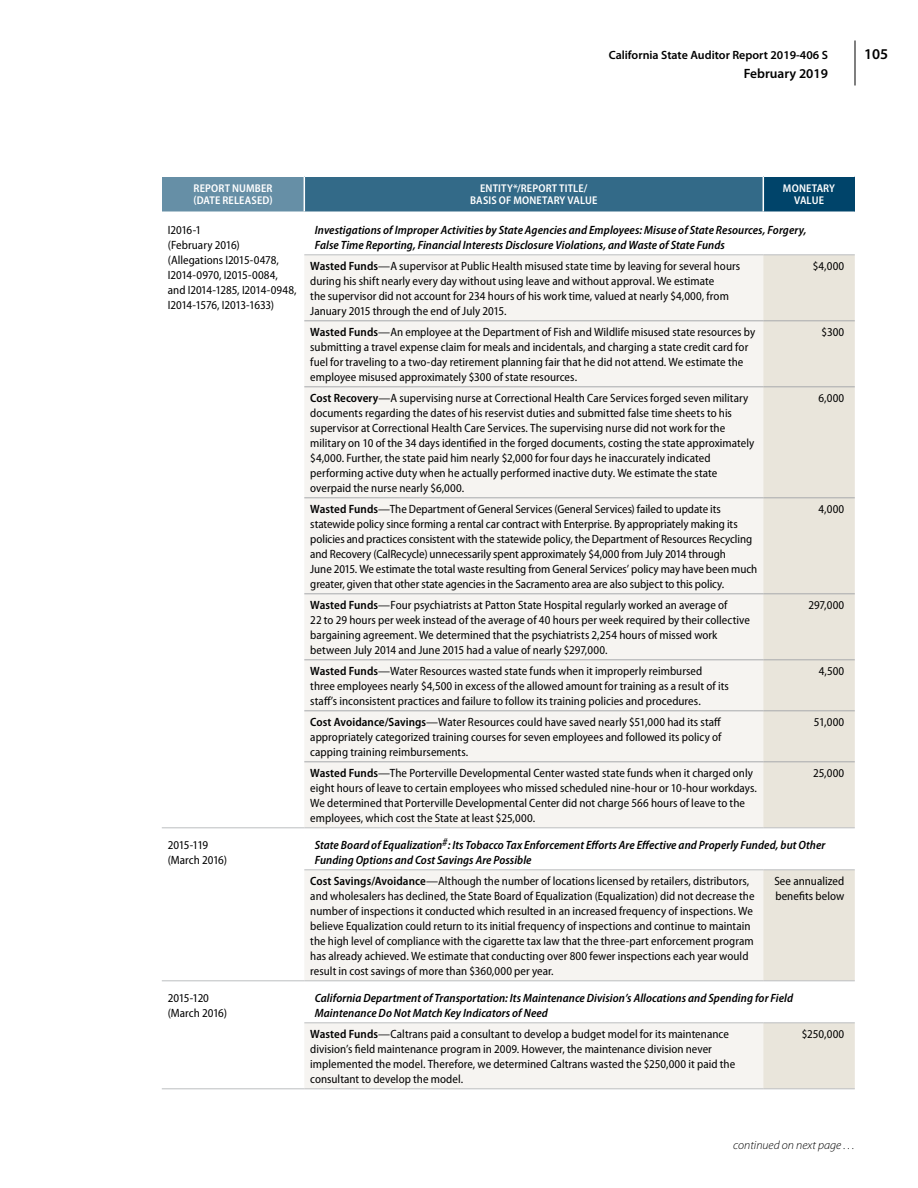
<style>
.page{position:relative;width:918px;height:1188px;background:#fff}
.page>*{position:absolute;margin:0;border:0;box-sizing:border-box;transform-origin:0 0}
.t1{font:600 15px "Myriad Pro";color:#000}
.t2{font:600 13.5px "Myriad Pro";color:#000}
.t3{font:semi-condensed 12px/15px "Myriad Pro";color:#000}
.t4{font:italic 600 semi-condensed 12px/15px "Myriad Pro";letter-spacing:.005em;color:#000}
.t5{font:600 12px "Myriad Pro";color:#000}
.t6{font:italic 300 12px "Myriad Pro";color:#000}
.t7{font:semi-condensed 12px/15px "Myriad Pro";letter-spacing:-.02em;color:#000}
.t8{font:600 semi-condensed 11.25px/12px "Myriad Pro";letter-spacing:.015em;color:#fff;text-align:center}
.s1{font-weight:600}
</style>
<div class="page">
<hr style="left:855px;top:40px;width:1px;height:46px;background:#000">
<div style="left:162px;top:176px;width:142px;height:36px;background:#668fa6"></div>
<div style="left:304px;top:176px;width:459px;height:36px;background:#336a88"></div>
<div style="left:763px;top:176px;width:92px;height:36px;background:#00446a"></div>
<svg style="left:304px;top:256px;width:459px;height:833px;fill:#f6f4f1"></svg>
<svg style="left:763px;top:256px;width:92px;height:833px;fill:#e9e5db"></svg>
<hr style="left:162px;top:828px;width:142px;height:1px;background:#bcbec0">
<hr style="left:162px;top:981px;width:142px;height:1px;background:#bcbec0">
<hr style="left:162px;top:1089px;width:142px;height:1px;background:#bcbec0">
<hr style="left:304px;top:321px;width:459px;height:1px;background:#a7a9ac">
<hr style="left:304px;top:387px;width:459px;height:1px;background:#a7a9ac">
<hr style="left:304px;top:498px;width:459px;height:1px;background:#a7a9ac">
<hr style="left:304px;top:594px;width:459px;height:1px;background:#a7a9ac">
<hr style="left:304px;top:660px;width:459px;height:1px;background:#a7a9ac">
<hr style="left:304px;top:711px;width:459px;height:1px;background:#a7a9ac">
<hr style="left:304px;top:762px;width:459px;height:1px;background:#a7a9ac">
<hr style="left:763px;top:321px;width:92px;height:1px;background:#a7a9ac">
<hr style="left:763px;top:387px;width:92px;height:1px;background:#a7a9ac">
<hr style="left:763px;top:498px;width:92px;height:1px;background:#a7a9ac">
<hr style="left:763px;top:594px;width:92px;height:1px;background:#a7a9ac">
<hr style="left:763px;top:660px;width:92px;height:1px;background:#a7a9ac">
<hr style="left:763px;top:711px;width:92px;height:1px;background:#a7a9ac">
<hr style="left:763px;top:762px;width:92px;height:1px;background:#a7a9ac">
<hr style="left:162px;top:176px;width:142px;height:1px;background:#fff">
<hr style="left:304px;top:176px;width:459px;height:1px;background:#fff">
<hr style="left:304px;top:177px;width:1px;height:35px;background:#fff">
<hr style="left:763px;top:177px;width:1px;height:35px;background:#fff">
<hr style="left:763px;top:176px;width:92px;height:1px;background:#fff">
<hr style="left:304px;top:255px;width:459px;height:1px;background:#bcbec0">
<hr style="left:763px;top:255px;width:92px;height:1px;background:#bcbec0">
<hr style="left:304px;top:828px;width:459px;height:1px;background:#bcbec0">
<hr style="left:763px;top:828px;width:92px;height:1px;background:#bcbec0">
<hr style="left:304px;top:870px;width:459px;height:1px;background:#bcbec0">
<hr style="left:763px;top:870px;width:92px;height:1px;background:#bcbec0">
<hr style="left:304px;top:981px;width:459px;height:1px;background:#bcbec0">
<hr style="left:763px;top:981px;width:92px;height:1px;background:#bcbec0">
<hr style="left:304px;top:1023px;width:459px;height:1px;background:#bcbec0">
<hr style="left:763px;top:1023px;width:92px;height:1px;background:#bcbec0">
<hr style="left:304px;top:1089px;width:459px;height:1px;background:#bcbec0">
<hr style="left:763px;top:1089px;width:92px;height:1px;background:#bcbec0">
<p class="t5" style="left:609px;top:48px;width:221px">California State Auditor Report 2019-406 S</p>
<p class="t1" style="left:864px;top:45px;width:26px">105</p>
<p class="t2" style="left:744px;top:66px;width:86px">February 2019</p>
<p class="t8" style="left:194px;top:183px;width:81px;text-align:left">REPORT NUMBER (DATE RELEASED)</p>
<p class="t8" style="left:470px;top:183px;width:129px">ENTITY*/REPORT TITLE/<br>BASIS OF MONETARY VALUE</p>
<p class="t8" style="left:783px;top:183px;width:54px">MONETARY<br>VALUE</p>
<p class="t3" style="left:168px;top:223px;width:130px">I2016-1<br>(February 2016) (Allegations I2015-0478,<br>I2014-0970, I2015-0084, and I2014-1285, I2014-0948,<br>I2014-1576, I2013-1633)</p>
<p class="t4" style="left:315px;top:223px;width:493px">Investigations of Improper Activities by State Agencies and Employees: Misuse of State Resources, Forgery,<br>False Time Reporting, Financial Interests Disclosure Violations, and Waste of State Funds</p>
<p class="t3" style="left:310px;top:259px;width:432px"><span class="s1">Wasted Funds</span>—A supervisor at Public Health misused state time by leaving for several hours during his shift nearly every day without using leave and without approval. We estimate<br>the supervisor did not account for 234 hours of his work time, valued at nearly $4,000, from January 2015 through the end of July 2015.</p>
<p class="t3" style="left:813px;top:259px;width:33px">$4,000</p>
<p class="t3" style="left:310px;top:325px;width:446px"><span class="s1">Wasted Funds</span>—An employee at the Department of Fish and Wildlife misused state resources by submitting a travel expense claim for meals and incidentals, and charging a state credit card for fuel for traveling to a two-day retirement planning fair that he did not attend. We estimate the employee misused approximately $300 of state resources.</p>
<p class="t3" style="left:822px;top:325px;width:24px">$300</p>
<p class="t3" style="left:310px;top:391px;width:446px"><span class="s1">Cost Recovery</span>—A supervising nurse at Correctional Health Care Services forged seven military documents regarding the dates of his reservist duties and submitted false time sheets to his supervisor at Correctional Health Care Services. The supervising nurse did not work for the military on 10 of the 34 days identified in the forged documents, costing the state approximately $4,000. Further, the state paid him nearly $2,000 for four days he inaccurately indicated performing active duty when he actually performed inactive duty. We estimate the state overpaid the nurse nearly $6,000.</p>
<p class="t3" style="left:819px;top:391px;width:27px">6,000</p>
<p class="t3" style="left:310px;top:502px;width:449px"><span class="s1">Wasted Funds</span>—The Department of General Services (General Services) failed to update its statewide policy since forming a rental car contract with Enterprise. By appropriately making its policies and practices consistent with the statewide policy, the Department of Resources Recycling and Recovery (CalRecycle) unnecessarily spent approximately $4,000 from July 2014 through<br>June 2015. We estimate the total waste resulting from General Services’ policy may have been much greater, given that other state agencies in the Sacramento area are also subject to this policy.</p>
<p class="t3" style="left:819px;top:502px;width:27px">4,000</p>
<p class="t3" style="left:310px;top:598px;width:441px"><span class="s1">Wasted Funds</span>—Four psychiatrists at Patton State Hospital regularly worked an average of<br>22 to 29 hours per week instead of the average of 40 hours per week required by their collective bargaining agreement. We determined that the psychiatrists 2,254 hours of missed work between July 2014 and June 2015 had a value of nearly $297,000.</p>
<p class="t3" style="left:808px;top:598px;width:37px">297,000</p>
<p class="t3" style="left:310px;top:664px;width:420px"><span class="s1">Wasted Funds</span>—Water Resources wasted state funds when it improperly reimbursed three employees nearly $4,500 in excess of the allowed amount for training as a result of its staff’s inconsistent practices and failure to follow its training policies and procedures.</p>
<p class="t3" style="left:819px;top:664px;width:27px">4,500</p>
<p class="t3" style="left:310px;top:715px;width:413px;text-align:justify"><span class="s1">Cost Avoidance/Savings</span>—Water Resources could have saved nearly $51,000 had its staff appropriately categorized training courses for seven employees and followed its policy of capping training reimbursements.</p>
<p class="t3" style="left:814px;top:715px;width:32px">51,000</p>
<p class="t3" style="left:310px;top:766px;width:448px"><span class="s1">Wasted Funds</span>—The Porterville Developmental Center wasted state funds when it charged only eight hours of leave to certain employees who missed scheduled nine-hour or 10-hour workdays.<br>We determined that Porterville Developmental Center did not charge 566 hours of leave to the employees, which cost the State at least $25,000.</p>
<p class="t3" style="left:813px;top:766px;width:33px">25,000</p>
<p class="t7" style="left:168px;top:838px;width:61px">2015-119 (March 2016)</p>
<p class="t4" style="left:315px;top:838px;width:512px">State Board of Equalization<sup>#</sup>: Its Tobacco Tax Enforcement Efforts Are Effective and Properly Funded, but Other<br>Funding Options and Cost Savings Are Possible</p>
<p class="t3" style="left:310px;top:874px;width:446px"><span class="s1">Cost Savings/Avoidance</span>—Although the number of locations licensed by retailers, distributors, and wholesalers has declined, the State Board of Equalization (Equalization) did not decrease the number of inspections it conducted which resulted in an increased frequency of inspections. We believe Equalization could return to its initial frequency of inspections and continue to maintain the high level of compliance with the cigarette tax law that the three-part enforcement program has already achieved. We estimate that conducting over 800 fewer inspections each year would result in cost savings of more than $360,000 per year.</p>
<p class="t3" style="left:774px;top:874px;width:71px">See annualized benefits below</p>
<p class="t3" style="left:168px;top:991px;width:61px">2015-120 (March 2016)</p>
<p class="t4" style="left:315px;top:991px;width:480px">California Department of Transportation: Its Maintenance Division’s Allocations and Spending for Field<br>Maintenance Do Not Match Key Indicators of Need</p>
<p class="t3" style="left:310px;top:1027px;width:426px"><span class="s1">Wasted Funds</span>—Caltrans paid a consultant to develop a budget model for its maintenance division’s field maintenance program in 2009. However, the maintenance division never implemented the model. Therefore, we determined Caltrans wasted the $250,000 it paid the consultant to develop the model.</p>
<p class="t3" style="left:802px;top:1027px;width:44px">$250,000</p>
<p class="t6" style="left:733px;top:1139px;width:122px">continued on next page . . .</p>
</div>
